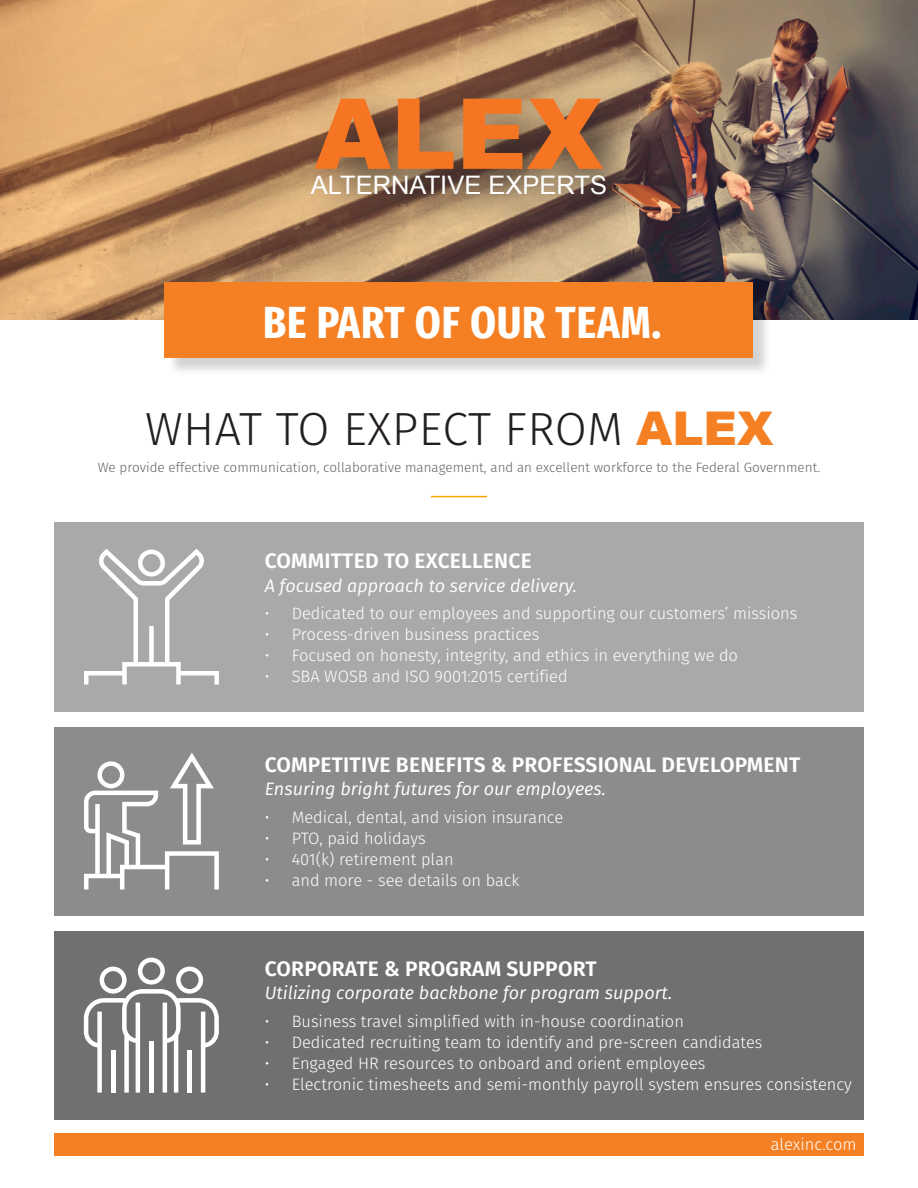
<style>
.page{position:relative;width:918px;height:1188px;background:#fff}
.page>*{position:absolute;margin:0;border:0;box-sizing:border-box;transform-origin:0 0}
.t1{font:300 46.5px "Fira Sans";letter-spacing:.005em;color:#231f20}
.t2{font:700 45px "Fira Sans Compressed";letter-spacing:.02em;color:#fff}
.t3{font:25.5px "Arial";color:#fff}
.t4{font:600 21px "Fira Sans";letter-spacing:.01em;color:#fff}
.t5{font:italic 18px "Fira Sans";color:#fff}
.t6{font:300 16.5px "Fira Sans";color:#fff}
.t7{font:300 13.5px "Fira Sans";color:#636366}
.s1{font-family:"Arial";font-weight:900;color:#f58023}
</style>
<div class="page">
<img style="left:0;top:0;width:918px;height:320px">
<div style="left:167px;top:284px;width:604px;height:92px;background:#231f20;opacity:.2"></div>
<div style="left:165px;top:282px;width:588px;height:75px;background:#f58023"></div>
<div style="left:54px;top:523px;width:810px;height:189px;background:#a9a9ab"></div>
<div style="left:54px;top:727px;width:810px;height:189px;background:#8c8c8f"></div>
<hr style="left:431px;top:496px;width:56px;height:1px;background:#faa600">
<div style="left:54px;top:931px;width:810px;height:189px;background:#707073"></div>
<svg style="left:84px;top:958px;width:135px;height:135px"></svg>
<div style="left:187px;top:1050px;width:5px;height:43px;background:#fff"></div>
<hr style="left:111px;top:1050px;width:4px;height:43px;background:#fff">
<svg style="left:84px;top:549px;width:135px;height:136px"></svg>
<svg style="left:84px;top:753px;width:135px;height:137px"></svg>
<div style="left:54px;top:1133px;width:810px;height:23px;background:#f58023"></div>
<div style="left:302px;top:82px;width:356px;height:146px;background:#231f20;opacity:.75"></div>
<svg style="left:315px;top:99px;width:76px;height:70px;background:#cd7539"></svg>
<svg style="left:398px;top:99px;width:55px;height:70px;background:#c47037"></svg>
<svg style="left:463px;top:99px;width:140px;height:70px;background:#c86f33"></svg>
<p class="t3" style="left:311px;top:169px;width:298px">ALTERNATIVE EXPERTS</p>
<p class="t2" style="left:263px;top:285px;width:400px">BE PART OF OUR TEAM.</p>
<p class="t1" style="left:145px;top:395px;width:630px">WHAT TO EXPECT FROM <span class="s1">ALEX</span></p>
<p class="t7" style="left:98px;top:458px;width:724px">We provide effective communication, collaborative management, and an excellent workforce to the Federal Government.</p>
<p class="t4" style="left:265px;top:544px;width:268px">COMMITTED TO EXCELLENCE</p>
<p class="t5" style="left:265px;top:573px;width:314px">A focused approach to service delivery.</p>
<p class="t6" style="left:265px;top:601px;width:534px">• Dedicated to our employees and supporting our customers’ missions</p>
<p class="t6" style="left:265px;top:622px;width:276px">• Process-driven business practices</p>
<p class="t6" style="left:265px;top:643px;width:475px">• Focused on honesty, integrity, and ethics in everything we do</p>
<p class="t6" style="left:265px;top:664px;width:304px">• SBA WOSB and ISO 9001:2015 certified</p>
<p class="t4" style="left:265px;top:747px;width:537px">COMPETITIVE BENEFITS &amp; PROFESSIONAL DEVELOPMENT</p>
<p class="t5" style="left:265px;top:775px;width:343px">Ensuring bright futures for our employees.</p>
<p class="t6" style="left:265px;top:805px;width:300px">• Medical, dental, and vision insurance</p>
<p class="t6" style="left:265px;top:826px;width:162px">• PTO, paid holidays</p>
<p class="t6" style="left:265px;top:847px;width:190px">• 401(k) retirement plan</p>
<p class="t6" style="left:265px;top:868px;width:256px">• and more - see details on back</p>
<p class="t4" style="left:265px;top:952px;width:333px">CORPORATE &amp; PROGRAM SUPPORT</p>
<p class="t5" style="left:265px;top:979px;width:409px">Utilizing corporate backbone for program support.</p>
<p class="t6" style="left:265px;top:1009px;width:421px">• Business travel simplified with in-house coordination</p>
<p class="t6" style="left:265px;top:1030px;width:499px">• Dedicated recruiting team to identify and pre-screen candidates</p>
<p class="t6" style="left:265px;top:1051px;width:442px">• Engaged HR resources to onboard and orient employees</p>
<p class="t6" style="left:265px;top:1072px;width:589px">• Electronic timesheets and semi-monthly payroll system ensures consistency</p>
<p class="t6" style="left:771px;top:1133px;width:87px">alexinc.com</p>
</div>
